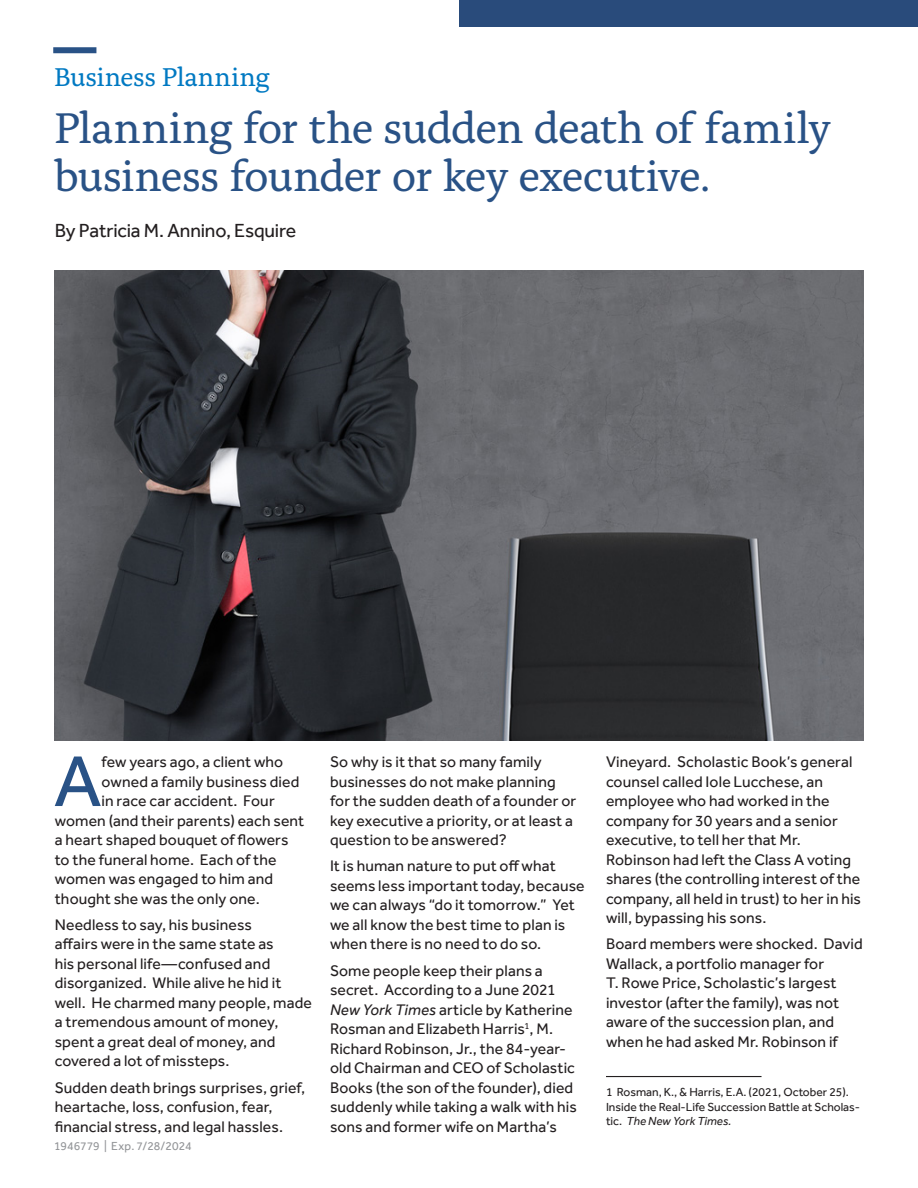
<style>
.page{position:relative;width:918px;height:1188px;background:#fff}
.page>*{position:absolute;margin:0;border:0;box-sizing:border-box;transform-origin:0 0}
.body_effra_10_12{font:74.25px "Effra Pro";color:#295286}
.t1{font:45px/48px "Alda Pro";letter-spacing:-.025em;color:#295286}
.t2{font:27px "Alda Pro";letter-spacing:-.01em;color:#0079c2}
.t3{font:19.5px "Effra Pro";letter-spacing:-.01em;color:#231f20}
.body_effra_10_12-2{font:15.75px/19.5px "Effra Pro";letter-spacing:.01em;color:#231f20}
.sub_bullet{font:12px/14.4px "Effra Pro";color:#231f20}
.Body_New{font:12px "Effra Pro";letter-spacing:.005em;color:#939598}
.s1{font-style:italic}
</style>
<div class="page">
<div style="left:53px;top:47px;width:43px;height:6px;background:#295286"></div>
<div style="left:459px;top:0;width:459px;height:27px;background:#294b7b"></div>
<img style="left:54px;top:271px;width:810px;height:470px">
<hr style="left:606px;top:1076px;width:156px;height:1px;background:#231f20">
<p class="t2" style="left:54px;top:57px;width:217px">Business Planning</p>
<p class="t1" style="left:54px;top:101px;width:779px">Planning for the sudden death of family business founder or key executive.</p>
<p class="t3" style="left:55px;top:219px;width:243px">By Patricia M. Annino, Esquire</p>
<p class="body_effra_10_12" style="left:54px;top:738px;width:49px">A</p>
<p class="body_effra_10_12-2" style="left:102px;top:752px;width:183px">few years ago, a client who</p>
<p class="body_effra_10_12-2" style="left:102px;top:771px;width:199px">owned a family business died</p>
<p class="body_effra_10_12-2" style="left:102px;top:791px;width:175px">in race car accident. Four</p>
<p class="body_effra_10_12-2" style="left:55px;top:810px;width:251px">women (and their parents) each sent</p>
<p class="body_effra_10_12-2" style="left:55px;top:830px;width:235px">a heart shaped bouquet of flowers</p>
<p class="body_effra_10_12-2" style="left:55px;top:849px;width:223px">to the funeral home. Each of the</p>
<p class="body_effra_10_12-2" style="left:55px;top:869px;width:220px">women was engaged to him and</p>
<p class="body_effra_10_12-2" style="left:55px;top:888px;width:207px">thought she was the only one.</p>
<p class="body_effra_10_12-2" style="left:55px;top:915px;width:259px">Needless to say, his business<br>affairs were in the same state as<br>his personal life—confused and disorganized. While alive he hid it well. He charmed many people, made a tremendous amount of money, spent a great deal of money, and covered a lot of missteps.</p>
<p class="body_effra_10_12-2" style="left:55px;top:1077px;width:252px">Sudden death brings surprises, grief, heartache, loss, confusion, fear, financial stress, and legal hassles.</p>
<p class="Body_New" style="left:54px;top:1139px;width:139px">1946779 | Exp. 7/28/2024</p>
<p class="body_effra_10_12-2" style="left:330px;top:752px;width:248px">So why is it that so many family businesses do not make planning for the sudden death of a founder or key executive a priority, or at least a question to be answered?</p>
<p class="body_effra_10_12-2" style="left:330px;top:856px;width:256px">It is human nature to put off what seems less important today, because we can always “do it tomorrow.” Yet we all know the best time to plan is when there is no need to do so.</p>
<p class="body_effra_10_12-2" style="left:330px;top:960px;width:248px">Some people keep their plans a secret. According to a June 2021<br><span class="s1">New York Times</span> article by Katherine Rosman and Elizabeth Harris<sup>1</sup>, M.<br>Richard Robinson, Jr., the 84-year&shy;old Chairman and CEO of Scholastic Books (the son of the founder), died suddenly while taking a walk with his sons and former wife on Martha’s</p>
<p class="body_effra_10_12-2" style="left:606px;top:752px;width:257px">Vineyard. Scholastic Book’s general counsel called Iole Lucchese, an employee who had worked in the company for 30 years and a senior executive, to tell her that Mr.<br>Robinson had left the Class A voting shares (the controlling interest of the company, all held in trust) to her in his will, bypassing his sons.</p>
<p class="body_effra_10_12-2" style="left:606px;top:934px;width:258px">Board members were shocked. David Wallack, a portfolio manager for<br>T. Rowe Price, Scholastic’s largest investor (after the family), was not aware of the succession plan, and when he had asked Mr. Robinson if</p>
<p class="sub_bullet" style="left:606px;top:1085px;width:255px">1 Rosman, K., &amp; Harris, E.A. (2021, October 25).<br>Inside the Real-Life Succession Battle at Scholas&shy;tic. <span class="s1">The New York Times.</span></p>
</div>
